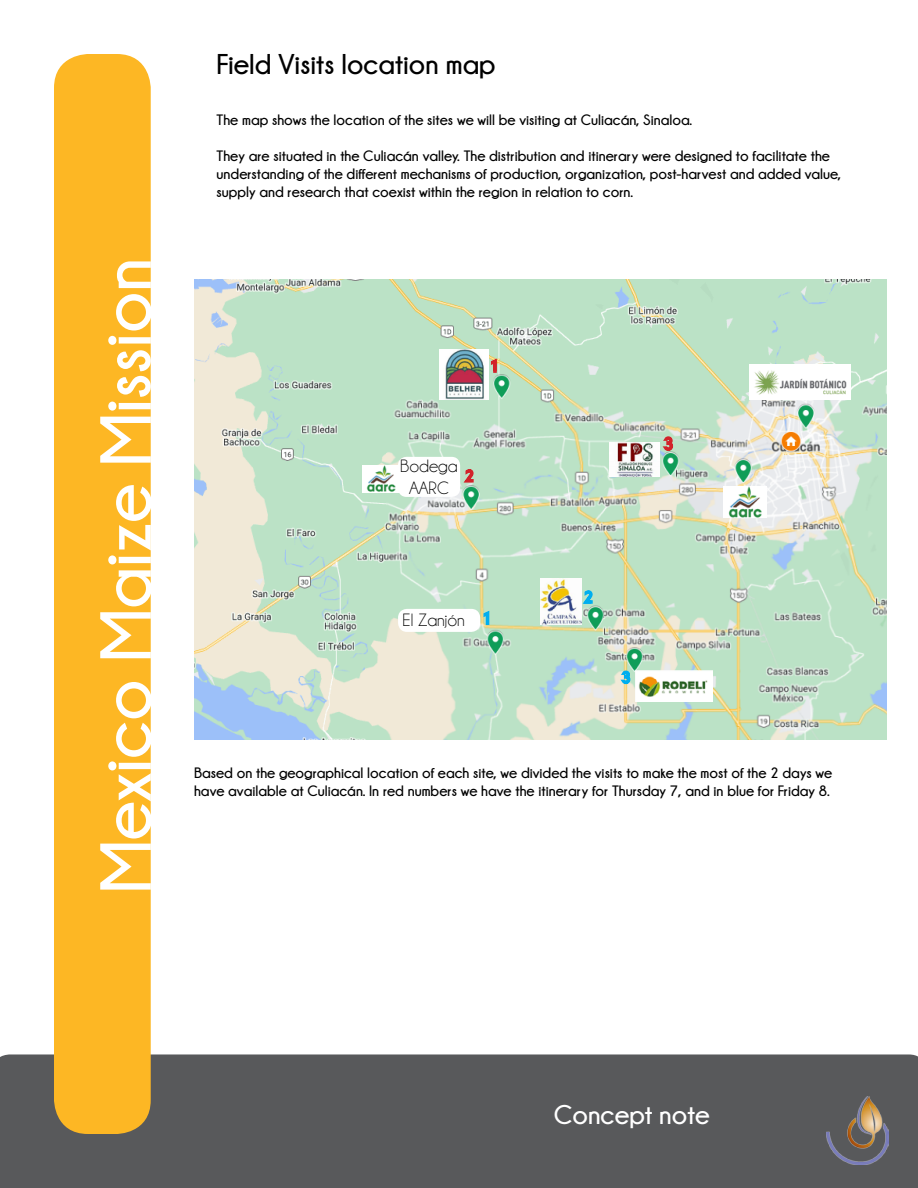
<style>
.page{position:relative;width:918px;height:1188px;background:#fff}
.page>*{position:absolute;margin:0;border:0;box-sizing:border-box;transform-origin:0 0}
.t1{font:700 72px "Champagne&Limousines";color:#fff}
.t2{font:700 28.5px "Champagne&Limousines";color:#000}
.t3{font:700 27px "Champagne&Limousines";color:#fff}
.t4{font:18px/21.6px "Champagne&Limousines";color:#000;text-align:center}
.t5{font:700 15px/18px "Champagne&Limousines";color:#000}
</style>
<div class="page">
<div style="left:0;top:1054px;width:918px;height:134px;background:#58595b"></div>
<img style="left:826px;top:1097px;width:62px;height:68px">
<div style="left:54px;top:54px;width:97px;height:1080px;background:#fdb724;border-radius:34px"></div>
<img style="left:194px;top:279px;width:693px;height:461px">
<img style="left:723px;top:487px;width:43px;height:31px">
<img style="left:439px;top:350px;width:50px;height:49px">
<img style="left:609px;top:442px;width:51px;height:35px">
<img style="left:540px;top:578px;width:41px;height:46px">
<img style="left:635px;top:670px;width:77px;height:32px">
<img style="left:749px;top:364px;width:101px;height:36px">
<div style="left:398px;top:609px;width:82px;height:23px;background:#fff;border-radius:9px"></div>
<div style="left:398px;top:457px;width:62px;height:40px;background:#fff;border-radius:9px"></div>
<svg style="left:489px;top:357px;width:10px;height:17px"></svg>
<svg style="left:461px;top:467px;width:15px;height:18px"></svg>
<svg style="left:660px;top:434px;width:16px;height:19px"></svg>
<svg style="left:482px;top:609px;width:10px;height:18px"></svg>
<svg style="left:580px;top:588px;width:15px;height:18px"></svg>
<svg style="left:618px;top:668px;width:15px;height:18px"></svg>
<img style="left:363px;top:465px;width:36px;height:27px">
<h1 class="t1" style="left:86px;top:893px;width:636px;rotate:-90deg">Mexico Maize Mission</h1>
<h2 class="t2" style="left:217px;top:48px;width:280px">Field Visits location map</h2>
<p class="t5" style="left:217px;top:111px;width:477px">The map shows the location of the sites we will be visiting at Culiacán, Sinaloa.</p>
<p class="t5" style="left:217px;top:147px;width:626px">They are situated in the Culiacán valley. The distribution and itinerary were designed to facilitate the understanding of the different mechanisms of production, organization, post-harvest and added value, supply and research that coexist within the region in relation to corn.</p>
<p class="t4" style="left:400px;top:455px;width:59px">Bodega<br>AARC</p>
<p class="t4" style="left:403px;top:609px;width:64px">El Zanjón</p>
<p class="t5" style="left:194px;top:764px;width:640px">Based on the geographical location of each site, we divided the visits to make the most of the 2 days we have available at Culiacán. In red numbers we have the itinerary for Thursday 7, and in blue for Friday 8.</p>
<h3 class="t3" style="left:554px;top:1100px;width:157px">Concept note</h3>
</div>
